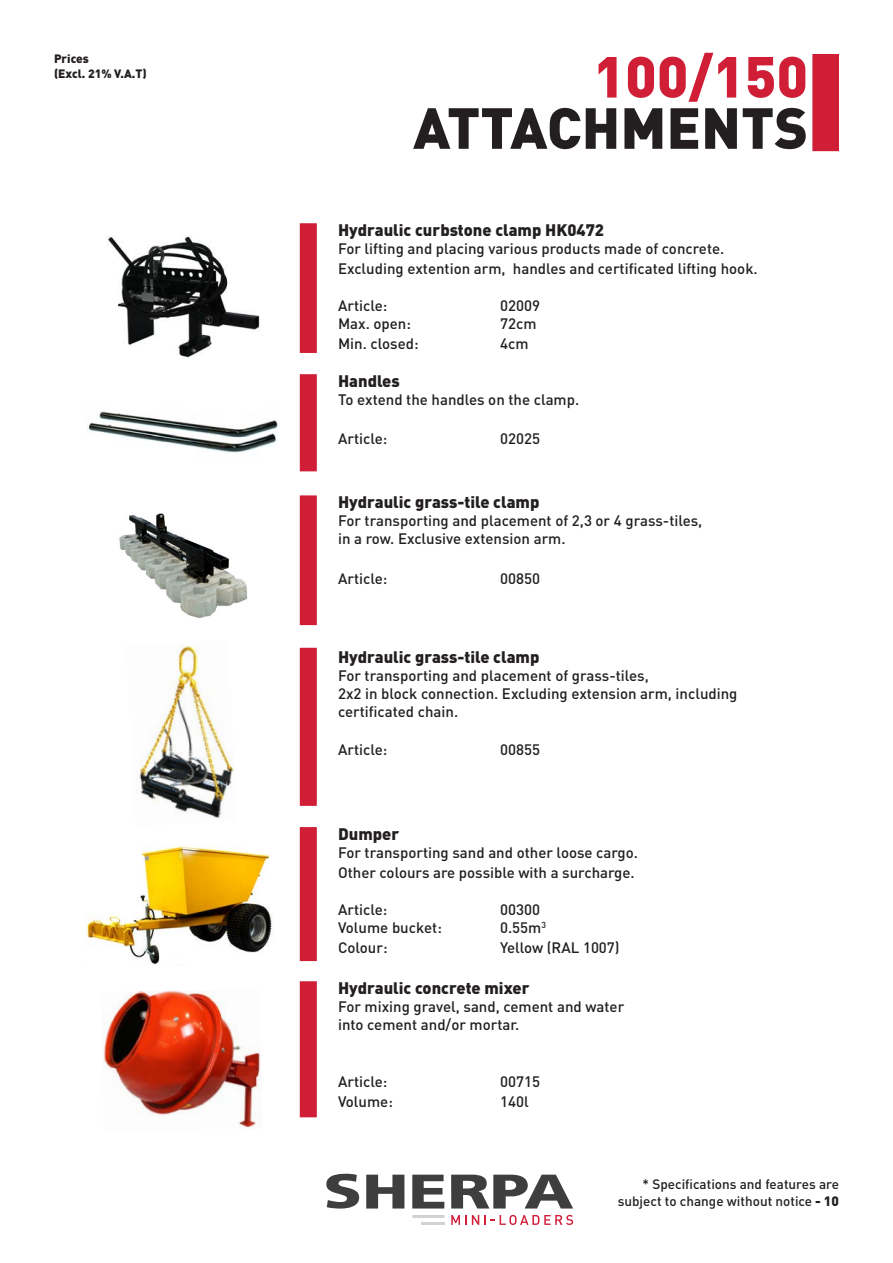
<style>
.page{position:relative;width:893px;height:1263px;background:#fff}
.page>*{position:absolute;margin:0;border:0;box-sizing:border-box;transform-origin:0 0}
.t1{font:900 57px "DIN Pro";color:#231f20}
.t2{font:900 57px "DIN Pro";color:#d01e36}
.t3{font:900 16.5px "DIN Pro";color:#231f20}
.t4{font:500 15px "DIN Pro";color:#231f20}
.t5{font:500 13.5px "DIN Pro";color:#231f20}
.t6{font:900 12px "DIN Pro";color:#231f20}
.s1{font-weight:900}
</style>
<div class="page">
<div style="left:812px;top:54px;width:27px;height:97px;background:#d01e36;border:2px solid #d01e36"></div>
<div style="left:300px;top:223px;width:17px;height:130px;background:#d01e36;border:2px solid #d01e36"></div>
<div style="left:300px;top:374px;width:17px;height:97px;background:#d01e36;border:2px solid #d01e36"></div>
<div style="left:300px;top:495px;width:17px;height:130px;background:#d01e36;border:2px solid #d01e36"></div>
<div style="left:300px;top:648px;width:17px;height:158px;background:#d01e36;border:2px solid #d01e36"></div>
<div style="left:300px;top:827px;width:17px;height:134px;background:#d01e36;border:2px solid #d01e36"></div>
<div style="left:300px;top:981px;width:17px;height:136px;background:#d01e36;border:2px solid #d01e36"></div>
<svg style="left:451px;top:1215px;width:122px;height:10px"></svg>
<svg style="left:366px;top:1175px;width:38px;height:33px"></svg>
<svg style="left:412px;top:1175px;width:32px;height:33px"></svg>
<svg style="left:326px;top:1174px;width:33px;height:35px"></svg>
<svg style="left:451px;top:1175px;width:122px;height:33px"></svg>
<svg style="left:412px;top:1215px;width:32px;height:3px"></svg>
<hr style="left:421px;top:1222px;width:23px;height:3px;background:#d1d2d4">
<img style="left:87px;top:411px;width:191px;height:42px">
<img style="left:107px;top:236px;width:153px;height:122px">
<img style="left:119px;top:513px;width:129px;height:105px">
<img style="left:85px;top:845px;width:188px;height:120px">
<img style="left:103px;top:991px;width:159px;height:137px">
<img style="left:139px;top:645px;width:95px;height:173px">
<p class="t6" style="left:54px;top:51px;width:36px">Prices</p>
<p class="t6" style="left:54px;top:65px;width:94px">(Excl. 21% V.A.T)</p>
<p class="t2" style="left:593px;top:38px;width:216px">100/150</p>
<p class="t1" style="left:413px;top:89px;width:396px">ATTACHMENTS</p>
<p class="t3" style="left:338px;top:219px;width:268px">Hydraulic curbstone clamp HK0472</p>
<p class="t4" style="left:338px;top:238px;width:388px">For lifting and placing various products made of concrete.</p>
<p class="t4" style="left:338px;top:258px;width:421px">Excluding extention arm, handles and certificated lifting hook.</p>
<p class="t4" style="left:338px;top:296px;width:51px">Article:</p>
<p class="t4" style="left:500px;top:296px;width:41px">02009</p>
<p class="t4" style="left:338px;top:314px;width:74px">Max. open:</p>
<p class="t4" style="left:500px;top:314px;width:38px">72cm</p>
<p class="t4" style="left:338px;top:334px;width:82px">Min. closed:</p>
<p class="t4" style="left:500px;top:334px;width:30px">4cm</p>
<p class="t3" style="left:338px;top:370px;width:63px">Handles</p>
<p class="t4" style="left:338px;top:389px;width:243px">To extend the handles on the clamp.</p>
<p class="t4" style="left:338px;top:429px;width:51px">Article:</p>
<p class="t4" style="left:500px;top:429px;width:41px">02025</p>
<p class="t3" style="left:338px;top:491px;width:203px">Hydraulic grass-tile clamp</p>
<p class="t4" style="left:338px;top:510px;width:366px">For transporting and placement of 2,3 or 4 grass-tiles,</p>
<p class="t4" style="left:338px;top:528px;width:229px">in a row. Exclusive extension arm.</p>
<p class="t4" style="left:338px;top:568px;width:51px">Article:</p>
<p class="t4" style="left:500px;top:568px;width:41px">00850</p>
<p class="t3" style="left:338px;top:646px;width:203px">Hydraulic grass-tile clamp</p>
<p class="t4" style="left:338px;top:666px;width:312px">For transporting and placement of grass-tiles,</p>
<p class="t4" style="left:338px;top:684px;width:401px">2x2 in block connection. Excluding extension arm, including</p>
<p class="t4" style="left:338px;top:702px;width:122px">certificated chain.</p>
<p class="t4" style="left:338px;top:739px;width:51px">Article:</p>
<p class="t4" style="left:500px;top:739px;width:41px">00855</p>
<p class="t3" style="left:338px;top:822px;width:63px">Dumper</p>
<p class="t4" style="left:338px;top:842px;width:301px">For transporting sand and other loose cargo.</p>
<p class="t4" style="left:338px;top:862px;width:298px">Other colours are possible with a surcharge.</p>
<p class="t4" style="left:338px;top:900px;width:51px">Article:</p>
<p class="t4" style="left:500px;top:900px;width:41px">00300</p>
<p class="t4" style="left:338px;top:918px;width:105px">Volume bucket:</p>
<p class="t4" style="left:500px;top:918px;width:47px">0.55m<sup>3</sup></p>
<p class="t4" style="left:338px;top:937px;width:51px">Colour:</p>
<p class="t4" style="left:500px;top:937px;width:121px">Yellow (RAL 1007)</p>
<p class="t3" style="left:338px;top:977px;width:193px">Hydraulic concrete mixer</p>
<p class="t4" style="left:338px;top:996px;width:288px">For mixing gravel, sand, cement and water</p>
<p class="t4" style="left:338px;top:1014px;width:183px">into cement and/or mortar.</p>
<p class="t4" style="left:338px;top:1072px;width:51px">Article:</p>
<p class="t4" style="left:500px;top:1072px;width:41px">00715</p>
<p class="t4" style="left:338px;top:1092px;width:56px">Volume:</p>
<p class="t4" style="left:500px;top:1092px;width:30px">140l</p>
<p class="t5" style="left:643px;top:1175px;width:198px">* Specifications and features are</p>
<p class="t5" style="left:618px;top:1191px;width:223px">subject to change without notice <span class="s1">- 10</span></p>
</div>
